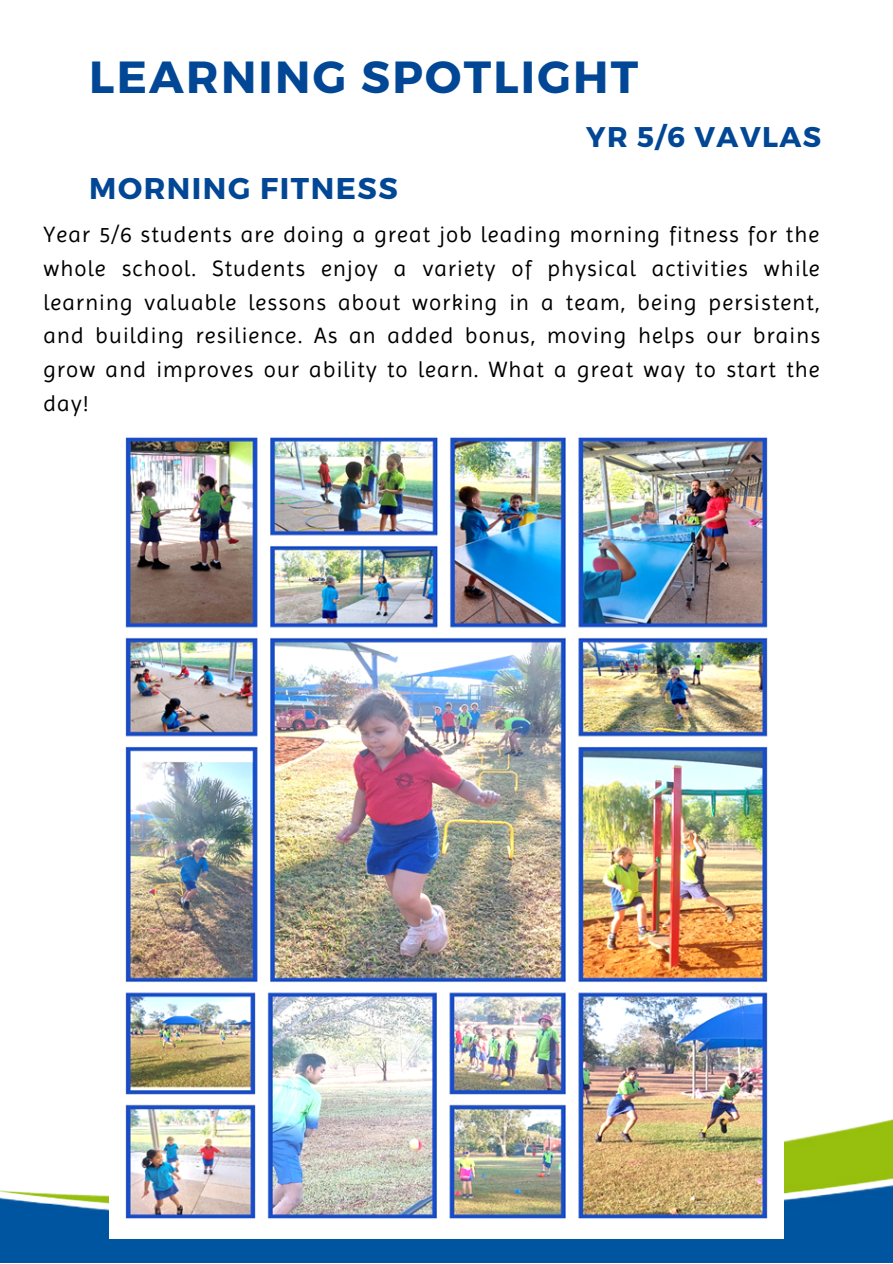
<style>
.page{position:relative;width:893px;height:1264px;background:#fff}
.page>*{position:absolute;margin:0;border:0;box-sizing:border-box;transform-origin:0 0}
.t1{font:700 45px "Montserrat";letter-spacing:.05em;color:#014796}
.t2{font:700 30px "Montserrat";letter-spacing:.05em;color:#014796}
.t3{font:700 28.5px "Montserrat";letter-spacing:.05em;color:#014796}
.t4{font:22.5px/33.8px "Imprima";letter-spacing:.05em;color:#000;text-align:justify}
</style>
<div class="page">
<img style="left:0;top:1119px;width:892px;height:143px">
<img style="left:109px;top:437px;width:674px;height:801px">
<h1 class="t1" style="left:89px;top:48px;width:550px">LEARNING SPOTLIGHT</h1>
<p class="t3" style="left:586px;top:118px;width:236px">YR 5/6 VAVLAS</p>
<h2 class="t2" style="left:89px;top:169px;width:310px">MORNING FITNESS</h2>
<p class="t4" style="left:43px;top:217px;width:778px">Year 5/6 students are doing a great job leading morning fitness for the whole school. Students enjoy a variety of physical activities while learning valuable lessons about working in a team, being persistent, and building resilience. As an added bonus, moving helps our brains grow and improves our ability to learn. What a great way to start the day!</p>
</div>
